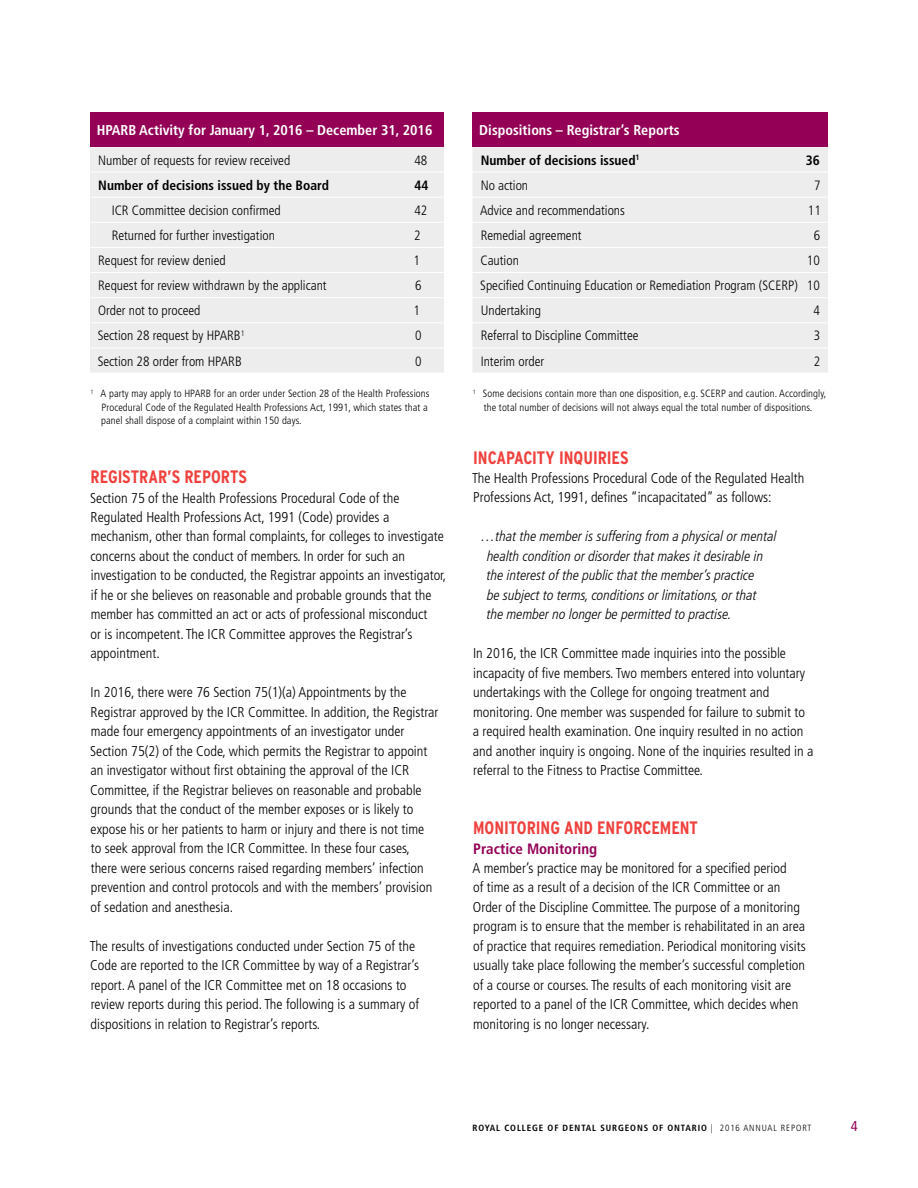
<style>
.page{position:relative;width:918px;height:1188px;background:#fff}
.page>*{position:absolute;margin:0;border:0;box-sizing:border-box;transform-origin:0 0}
.t1{font:700 condensed 18px "Interstate";letter-spacing:-.005em;color:#ef413d}
.t2{font:700 condensed 15px "Frutiger LT Std";color:#930056}
.t3{font:300 condensed 14.25px/19.5px "Frutiger";color:#000}
.t4{font:italic 300 condensed 14.25px/19.5px "Frutiger LT Pro";color:#000}
.t5{font:700 condensed 14.25px "Frutiger LT Std";color:#fff}
.t6{font:condensed 14.25px "Frutiger LT Std";color:#930056}
.t7{font:300 condensed 13.5px "Frutiger";color:#000}
.t8{font:700 condensed 13.5px "Frutiger";color:#000}
.t9{font:300 condensed 10.5px/13.5px "Frutiger";letter-spacing:.01em;color:#000}
.t10{font:700 condensed 9px "Frutiger";letter-spacing:.1em;color:#000}
.s1{font-weight:300}
</style>
<div class="page">
<div style="left:90px;top:112px;width:354px;height:35px;background:#930056"></div>
<div style="left:90px;top:147px;width:354px;height:226px;background:#ededee"></div>
<hr style="left:90px;top:172px;width:317px;height:1px;background:#fff">
<hr style="left:407px;top:172px;width:37px;height:1px;background:#fff">
<hr style="left:90px;top:197px;width:317px;height:1px;background:#fff">
<hr style="left:407px;top:197px;width:37px;height:1px;background:#fff">
<hr style="left:90px;top:222px;width:317px;height:1px;background:#fff">
<hr style="left:407px;top:222px;width:37px;height:1px;background:#fff">
<hr style="left:90px;top:247px;width:317px;height:1px;background:#fff">
<hr style="left:407px;top:247px;width:37px;height:1px;background:#fff">
<hr style="left:90px;top:272px;width:317px;height:1px;background:#fff">
<hr style="left:407px;top:272px;width:37px;height:1px;background:#fff">
<hr style="left:90px;top:297px;width:317px;height:1px;background:#fff">
<hr style="left:407px;top:297px;width:37px;height:1px;background:#fff">
<hr style="left:90px;top:322px;width:317px;height:1px;background:#fff">
<hr style="left:407px;top:322px;width:37px;height:1px;background:#fff">
<hr style="left:90px;top:348px;width:317px;height:1px;background:#fff">
<hr style="left:407px;top:348px;width:37px;height:1px;background:#fff">
<div style="left:472px;top:112px;width:356px;height:35px;background:#930056"></div>
<div style="left:473px;top:147px;width:355px;height:225px;background:#ededee"></div>
<hr style="left:472px;top:172px;width:329px;height:1px;background:#fff">
<svg style="left:801px;top:172px;width:27px;height:1px"></svg>
<hr style="left:472px;top:197px;width:329px;height:1px;background:#fff">
<svg style="left:801px;top:197px;width:27px;height:1px"></svg>
<hr style="left:472px;top:222px;width:329px;height:1px;background:#fff">
<svg style="left:801px;top:222px;width:27px;height:1px"></svg>
<hr style="left:472px;top:247px;width:329px;height:1px;background:#fff">
<svg style="left:801px;top:247px;width:27px;height:1px"></svg>
<hr style="left:472px;top:272px;width:329px;height:1px;background:#fff">
<svg style="left:801px;top:272px;width:27px;height:1px"></svg>
<hr style="left:472px;top:297px;width:329px;height:1px;background:#fff">
<svg style="left:801px;top:297px;width:27px;height:1px"></svg>
<hr style="left:472px;top:322px;width:329px;height:1px;background:#fff">
<svg style="left:801px;top:322px;width:27px;height:1px"></svg>
<hr style="left:472px;top:348px;width:329px;height:1px;background:#fff">
<svg style="left:801px;top:348px;width:27px;height:1px"></svg>
<h1 class="t5" style="left:97px;top:122px;width:337px">HPARB Activity for January 1, 2016 – December 31, 2016</h1>
<p class="t7" style="left:98px;top:152px;width:194px">Number of requests for review received</p>
<p class="t7" style="left:414px;top:152px;width:14px">48</p>
<p class="t8" style="left:98px;top:177px;width:232px">Number of decisions issued by the Board</p>
<p class="t8" style="left:415px;top:177px;width:16px">44</p>
<p class="t7" style="left:112px;top:202px;width:171px">ICR Committee decision confirmed</p>
<p class="t7" style="left:414px;top:202px;width:14px">42</p>
<p class="t7" style="left:112px;top:228px;width:165px">Returned for further investigation</p>
<p class="t7" style="left:414px;top:228px;width:8px">2</p>
<p class="t7" style="left:98px;top:253px;width:129px">Request for review denied</p>
<p class="t7" style="left:413px;top:253px;width:8px">1</p>
<p class="t7" style="left:98px;top:278px;width:230px">Request for review withdrawn by the applicant</p>
<p class="t7" style="left:415px;top:278px;width:8px">6</p>
<p class="t7" style="left:98px;top:303px;width:104px">Order not to proceed</p>
<p class="t7" style="left:413px;top:303px;width:8px">1</p>
<p class="t7" style="left:98px;top:328px;width:148px">Section 28 request by HPARB<sup>1</sup></p>
<p class="t7" style="left:415px;top:328px;width:8px">0</p>
<p class="t7" style="left:98px;top:353px;width:146px">Section 28 order from HPARB</p>
<p class="t7" style="left:415px;top:353px;width:8px">0</p>
<p class="t9" style="left:101px;top:387px;width:330px;text-indent:-11px"><sup>1</sup> A party may apply to HPARB for an order under Section 28 of the Health Professions<br>Procedural Code of the Regulated Health Professions Act, 1991, which states that a panel shall dispose of a complaint within 150 days.</p>
<h2 class="t1" style="left:91px;top:467px;width:158px">REGISTRAR’S REPORTS</h2>
<p class="t3" style="left:90px;top:488px;width:358px">Section 75 of the Health Professions Procedural Code of the Regulated Health Professions Act, 1991 (Code) provides a mechanism, other than formal complaints, for colleges to investigate concerns about the conduct of members. In order for such an investigation to be conducted, the Registrar appoints an investigator, if he or she believes on reasonable and probable grounds that the member has committed an act or acts of professional misconduct<br>or is incompetent. The ICR Committee approves the Registrar’s appointment.</p>
<p class="t3" style="left:90px;top:683px;width:350px">In 2016, there were 76 Section 75(1)(a) Appointments by the Registrar approved by the ICR Committee. In addition, the Registrar made four emergency appointments of an investigator under Section 75(2) of the Code, which permits the Registrar to appoint an investigator without first obtaining the approval of the ICR Committee, if the Registrar believes on reasonable and probable grounds that the conduct of the member exposes or is likely to expose his or her patients to harm or injury and there is not time<br>to seek approval from the ICR Committee. In these four cases, there were serious concerns raised regarding members’ infection prevention and control protocols and with the members’ provision of sedation and anesthesia.</p>
<p class="t3" style="left:90px;top:936px;width:331px">The results of investigations conducted under Section 75 of the Code are reported to the ICR Committee by way of a Registrar’s report. A panel of the ICR Committee met on 18 occasions to review reports during this period. The following is a summary of dispositions in relation to Registrar’s reports.</p>
<h3 class="t5" style="left:479px;top:122px;width:202px">Dispositions – Registrar’s Reports</h3>
<p class="t8" style="left:481px;top:152px;width:160px">Number of decisions issued<sup>1</sup></p>
<p class="t8" style="left:806px;top:152px;width:16px">36</p>
<p class="t7" style="left:481px;top:177px;width:49px">No action</p>
<p class="t7" style="left:814px;top:177px;width:8px">7</p>
<p class="t7" style="left:480px;top:202px;width:146px">Advice and recommendations</p>
<p class="t7" style="left:808px;top:202px;width:14px">11</p>
<p class="t7" style="left:481px;top:228px;width:103px">Remedial agreement</p>
<p class="t7" style="left:814px;top:228px;width:8px">6</p>
<p class="t7" style="left:480px;top:253px;width:40px">Caution</p>
<p class="t7" style="left:807px;top:253px;width:14px">10</p>
<p class="t7" style="left:480px;top:278px;width:341px">Specified Continuing Education or Remediation Program (SCERP) 10</p>
<p class="t7" style="left:481px;top:303px;width:62px">Undertaking</p>
<p class="t7" style="left:814px;top:303px;width:8px">4</p>
<p class="t7" style="left:481px;top:328px;width:159px">Referral to Discipline Committee</p>
<p class="t7" style="left:814px;top:328px;width:8px">3</p>
<p class="t7" style="left:481px;top:353px;width:65px">Interim order</p>
<p class="t7" style="left:814px;top:353px;width:8px">2</p>
<p class="t9" style="left:473px;top:387px;width:355px;text-align:center"><sup>1</sup> Some decisions contain more than one disposition, e.g. SCERP and caution. Accordingly, the total number of decisions will not always equal the total number of dispositions.</p>
<h4 class="t1" style="left:473px;top:447px;width:157px">INCAPACITY INQUIRIES</h4>
<p class="t3" style="left:472px;top:469px;width:334px">The Health Professions Procedural Code of the Regulated Health<br>Professions Act, 1991, defines “incapacitated” as follows:</p>
<p class="t4" style="left:487px;top:527px;width:291px;text-indent:-6px">…that the member is suffering from a physical or mental health condition or disorder that makes it desirable in the interest of the public that the member’s practice<br>be subject to terms, conditions or limitations, or that<br>the member no longer be permitted to practise.</p>
<p class="t3" style="left:473px;top:644px;width:342px">In 2016, the ICR Committee made inquiries into the possible incapacity of five members. Two members entered into voluntary undertakings with the College for ongoing treatment and monitoring. One member was suspended for failure to submit to a required health examination. One inquiry resulted in no action and another inquiry is ongoing. None of the inquiries resulted in a referral to the Fitness to Practise Committee.</p>
<h4 class="t1" style="left:473px;top:818px;width:226px">MONITORING AND ENFORCEMENT</h4>
<h5 class="t2" style="left:473px;top:839px;width:126px">Practice Monitoring</h5>
<p class="t3" style="left:472px;top:859px;width:335px">A member’s practice may be monitored for a specified period<br>of time as a result of a decision of the ICR Committee or an Order of the Discipline Committee. The purpose of a monitoring program is to ensure that the member is rehabilitated in an area of practice that requires remediation. Periodical monitoring visits usually take place following the member’s successful completion of a course or courses. The results of each monitoring visit are reported to a panel of the ICR Committee, which decides when monitoring is no longer necessary.</p>
<p class="t10" style="left:472px;top:1122px;width:340px">ROYAL COLLEGE OF DENTAL SURGEONS OF ONTARIO <span class="s1">| 2016 ANNUAL REPORT</span></p>
<p class="t6" style="left:851px;top:1117px;width:8px">4</p>
</div>
